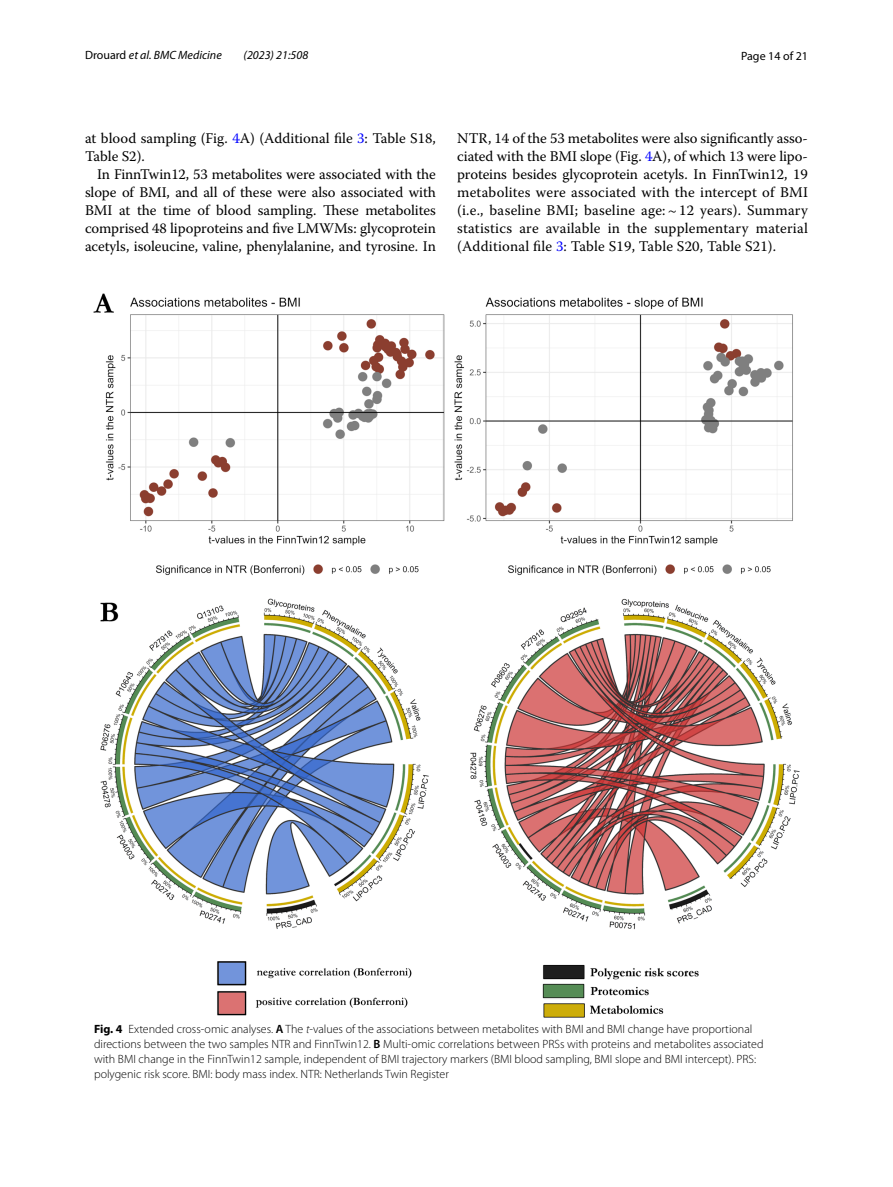
<style>
.page{position:relative;width:893px;height:1187px;background:#fff}
.page>*{position:absolute;margin:0;border:0;box-sizing:border-box;transform-origin:0 0}
.t1{font:14.7px/18px "Warnock Pro";color:#000;text-align:justify}
.t2{font:300 12px/15px "Myriad Pro";color:#000}
.t3{font:italic 12px "Myriad Pro";color:#000}
.t4{font:12px "Myriad Pro";color:#000}
.s1{font-style:normal}
.s2{color:#00f}
.s3{font-weight:700}
.s4{font-weight:600}
.s5{font-style:italic}
</style>
<div class="page">
<img style="left:93px;top:293px;width:707px;height:724px">
<p class="t3" style="left:85px;top:48px;width:138px"><span class="s1">Drouard</span> et al. BMC Medicine</p>
<p class="t3" style="left:244px;top:48px;width:66px">(2023) 21:508</p>
<p class="t4" style="left:741px;top:48px;width:68px">Page 14 of 21</p>
<p class="t1" style="left:85px;top:128px;width:352px">at blood sampling (Fig. <span class="s2">4</span>A) (Additional file <span class="s2">3</span>: Table S18,<br>Table S2).</p>
<p class="t1" style="left:85px;top:164px;width:352px;text-indent:12px">In FinnTwin12, 53 metabolites were associated with the slope of BMI, and all of these were also associated with BMI at the time of blood sampling. These metabolites comprised 48 lipoproteins and five LMWMs: glycoprotein acetyls, isoleucine, valine, phenylalanine, and tyrosine. In</p>
<p class="t1" style="left:457px;top:128px;width:352px">NTR, 14 of the 53 metabolites were also significantly asso&shy;ciated with the BMI slope (Fig. <span class="s2">4</span>A), of which 13 were lipo&shy;proteins besides glycoprotein acetyls. In FinnTwin12, 19 metabolites were associated with the intercept of BMI (i.e., baseline BMI; baseline age:~12 years). Summary statistics are available in the supplementary material (Additional file <span class="s2">3</span>: Table S19, Table S20, Table S21).</p>
<p class="t2" style="left:94px;top:1021px;width:671px"><span class="s3">Fig. 4</span> Extended cross-omic analyses. <span class="s4">A</span> The <span class="s5">t</span>-values of the associations between metabolites with BMI and BMI change have proportional directions between the two samples NTR and FinnTwin12. <span class="s4">B</span> Multi-omic correlations between PRSs with proteins and metabolites associated with BMI change in the FinnTwin12 sample, independent of BMI trajectory markers (BMI blood sampling, BMI slope and BMI intercept). PRS: polygenic risk score. BMI: body mass index. NTR: Netherlands Twin Register</p>
</div>
